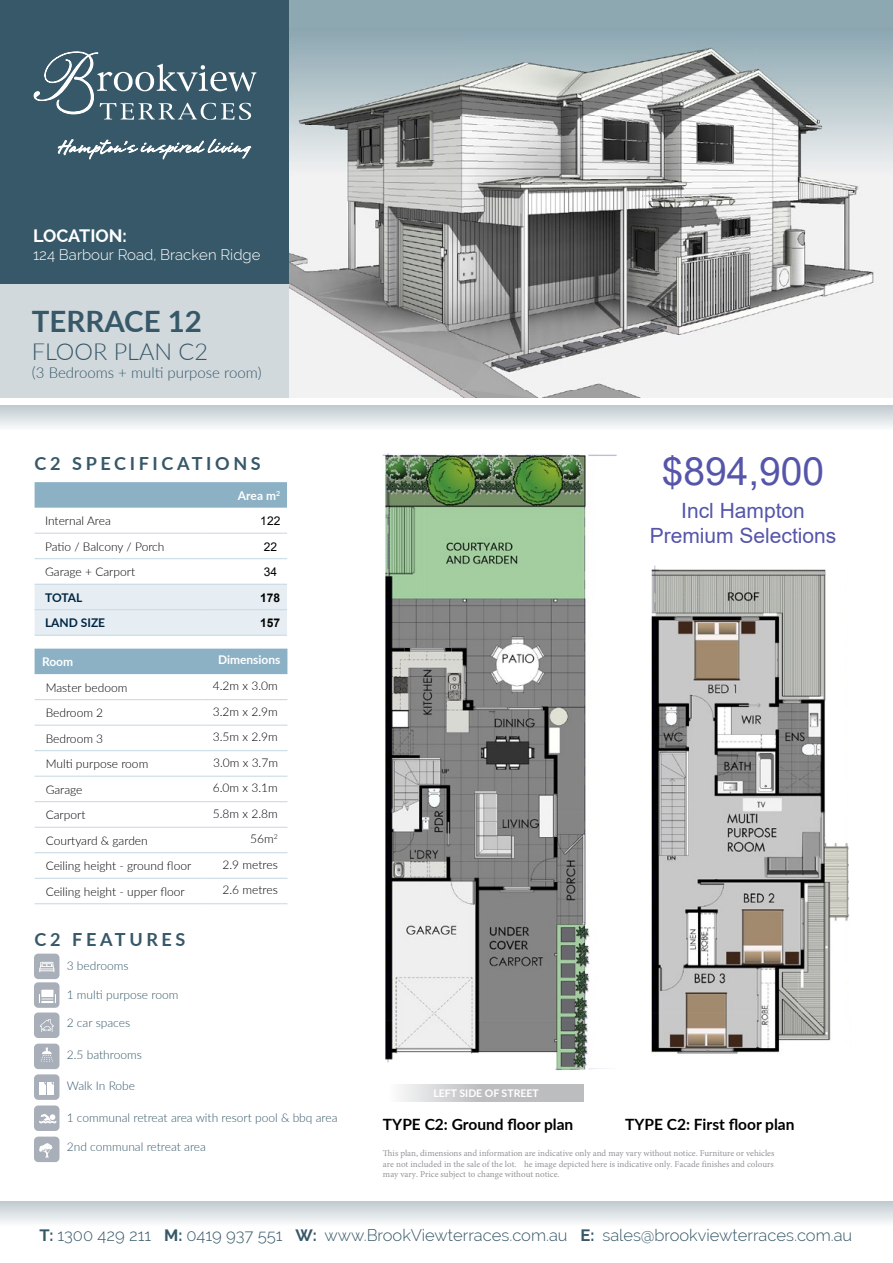
<style>
.page{position:relative;width:893px;height:1263px;background:#fff}
.page>*{position:absolute;margin:0;border:0;box-sizing:border-box;transform-origin:0 0}
.t1{font:39px "Arial";color:#55a}
.t2{font:700 29.4px "Lato";color:#365868}
.t3{font:23.4px "Brisa";color:#fff}
.t4{font:300 23.4px "Lato";color:#365868}
.t5{font:21px/25.2px "Arial";color:#55a;text-align:center}
.t6{font:700 18px "Lato";letter-spacing:.2em;color:#365868}
.t7{font:700 18px "Raleway";color:#fff}
.t8{font:300 16.5px "Raleway";color:#365868}
.t9{font:700 15.6px "Lato";color:#000}
.t10{font:300 15px "Lato";color:#365868}
.t11{font:300 15px "Raleway";color:#fff}
.t12{font:300 12px "Lato";color:#000}
.t13{font:300 12px "Lato";color:#365868}
.t14{font:700 12px "Lato";color:#fff}
.t15{font:700 12px "Lato";color:#002643}
.t16{font:12px "Arial";color:#000}
.t17{font:700 12px "Arial";color:#000}
.t18{font:700 10.5px "Lato";color:#fff}
.t19{font:9px/10.8px "Minion Pro";color:#939598;text-align:justify}
.s1{font-weight:700}
</style>
<div class="page">
<svg style="left:35px;top:507px;width:252px;height:1px"></svg>
<div style="left:35px;top:585px;width:252px;height:50px;background:#e6eef3"></div>
<hr style="left:35px;top:533px;width:169px;height:1px;background:#c3d7e2">
<hr style="left:204px;top:533px;width:83px;height:1px;background:#c3d7e2">
<hr style="left:35px;top:558px;width:169px;height:1px;background:#c3d7e2">
<hr style="left:204px;top:558px;width:83px;height:1px;background:#c3d7e2">
<hr style="left:35px;top:584px;width:169px;height:1px;background:#c3d7e2">
<hr style="left:204px;top:584px;width:83px;height:1px;background:#c3d7e2">
<hr style="left:35px;top:609px;width:169px;height:1px;background:#c3d7e2">
<hr style="left:204px;top:609px;width:83px;height:1px;background:#c3d7e2">
<hr style="left:35px;top:635px;width:169px;height:1px;background:#c3d7e2">
<hr style="left:204px;top:635px;width:83px;height:1px;background:#c3d7e2">
<div style="left:35px;top:649px;width:252px;height:25px;background:#8cb1c4"></div>
<hr style="left:35px;top:699px;width:167px;height:1px;background:#c3d7e2">
<hr style="left:202px;top:699px;width:85px;height:1px;background:#c3d7e2">
<hr style="left:35px;top:750px;width:167px;height:1px;background:#c3d7e2">
<hr style="left:202px;top:750px;width:85px;height:1px;background:#c3d7e2">
<hr style="left:35px;top:776px;width:167px;height:1px;background:#c3d7e2">
<hr style="left:202px;top:776px;width:85px;height:1px;background:#c3d7e2">
<hr style="left:35px;top:725px;width:167px;height:1px;background:#c3d7e2">
<hr style="left:202px;top:725px;width:85px;height:1px;background:#c3d7e2">
<hr style="left:35px;top:801px;width:167px;height:1px;background:#c3d7e2">
<hr style="left:202px;top:801px;width:85px;height:1px;background:#c3d7e2">
<hr style="left:35px;top:827px;width:167px;height:1px;background:#c3d7e2">
<hr style="left:202px;top:827px;width:85px;height:1px;background:#c3d7e2">
<hr style="left:35px;top:852px;width:167px;height:1px;background:#c3d7e2">
<hr style="left:202px;top:852px;width:85px;height:1px;background:#c3d7e2">
<hr style="left:35px;top:878px;width:167px;height:1px;background:#c3d7e2">
<hr style="left:202px;top:878px;width:85px;height:1px;background:#c3d7e2">
<hr style="left:35px;top:903px;width:167px;height:1px;background:#c3d7e2">
<hr style="left:202px;top:903px;width:85px;height:1px;background:#c3d7e2">
<img style="left:385px;top:507px;width:221px;height:563px">
<img style="left:651px;top:565px;width:199px;height:490px">
<svg style="left:401px;top:1084px;width:183px;height:17px;background:#c7c8ca"></svg>
<img style="left:405px;top:648px;width:47px;height:4px">
<div style="left:34px;top:954px;width:25px;height:25px;background:#a9afb8;border-radius:4px"></div>
<svg style="left:39px;top:962px;width:15px;height:10px"></svg>
<div style="left:34px;top:982px;width:25px;height:26px;background:#a9afb8;border-radius:4px"></div>
<div style="left:34px;top:1012px;width:25px;height:26px;background:#a9afb8;border-radius:4px"></div>
<svg style="left:40px;top:1019px;width:14px;height:12px"></svg>
<div style="left:34px;top:1044px;width:25px;height:25px;background:#a9afb8;border-radius:4px"></div>
<svg style="left:41px;top:1048px;width:12px;height:14px"></svg>
<div style="left:34px;top:1105px;width:25px;height:26px;background:#a9afb8;border-radius:4px"></div>
<svg style="left:39px;top:1114px;width:17px;height:9px"></svg>
<div style="left:34px;top:1074px;width:25px;height:26px;background:#a9afb8;border-radius:4px"></div>
<div style="left:40px;top:1082px;width:6px;height:13px;background:#fff"></div>
<div style="left:47px;top:1082px;width:7px;height:13px;background:#fff"></div>
<svg style="left:44px;top:1082px;width:10px;height:3px"></svg>
<div style="left:34px;top:1136px;width:25px;height:26px;background:#a9afb8;border-radius:4px"></div>
<svg style="left:39px;top:1143px;width:13px;height:14px"></svg>
<svg style="left:39px;top:989px;width:17px;height:14px"></svg>
<div style="left:0;top:0;width:289px;height:398px;background:#365868"></div>
<div style="left:289px;top:0;width:604px;height:398px;background:#8da8b1"></div>
<img style="left:289px;top:44px;width:604px;height:354px">
<div style="left:0;top:284px;width:289px;height:114px;background:#d2d9dd"></div>
<svg style="left:34px;top:51px;width:222px;height:69px"></svg>
<svg style="left:0;top:1201px;width:893px;height:22px;background:#d9dfe2"></svg>
<svg style="left:0;top:405px;width:893px;height:102px"></svg>
<h3 class="t3" style="left:57px;top:135px;width:194px">Hampton’s inspired living</h3>
<h3 class="t7" style="left:33px;top:226px;width:95px">LOCATION:</h3>
<p class="t11" style="left:33px;top:246px;width:229px">124 Barbour Road, Bracken Ridge</p>
<h2 class="t2" style="left:32px;top:300px;width:172px">TERRACE 12</h2>
<h3 class="t4" style="left:32px;top:335px;width:178px">FLOOR PLAN C2</h3>
<p class="t10" style="left:32px;top:362px;width:231px">(3 Bedrooms + multi purpose room)</p>
<h3 class="t6" style="left:35px;top:450px;width:228px">C2 SPECIFICATIONS</h3>
<p class="t14" style="left:238px;top:486px;width:44px">Area m<sup>2</sup></p>
<p class="t12" style="left:45px;top:513px;width:67px">Internal Area</p>
<p class="t16" style="left:260px;top:513px;width:22px">122</p>
<p class="t12" style="left:45px;top:538px;width:121px">Patio / Balcony / Porch</p>
<p class="t16" style="left:264px;top:538px;width:15px">22</p>
<p class="t12" style="left:45px;top:564px;width:92px">Garage + Carport</p>
<p class="t16" style="left:264px;top:564px;width:15px">34</p>
<p class="t15" style="left:45px;top:589px;width:39px">TOTAL</p>
<p class="t17" style="left:260px;top:589px;width:22px">178</p>
<p class="t15" style="left:45px;top:614px;width:62px">LAND SIZE</p>
<p class="t17" style="left:260px;top:614px;width:22px">157</p>
<p class="t14" style="left:42px;top:653px;width:33px">Room</p>
<p class="t14" style="left:218px;top:651px;width:64px">Dimensions</p>
<p class="t12" style="left:46px;top:679px;width:83px">Master bedoom</p>
<p class="t12" style="left:213px;top:677px;width:66px">4.2m x 3.0m</p>
<p class="t12" style="left:46px;top:704px;width:59px">Bedroom 2</p>
<p class="t12" style="left:213px;top:703px;width:66px">3.2m x 2.9m</p>
<p class="t12" style="left:46px;top:730px;width:59px">Bedroom 3</p>
<p class="t12" style="left:213px;top:728px;width:66px">3.5m x 2.9m</p>
<p class="t12" style="left:46px;top:756px;width:104px">Multi purpose room</p>
<p class="t12" style="left:213px;top:754px;width:66px">3.0m x 3.7m</p>
<p class="t12" style="left:46px;top:781px;width:38px">Garage</p>
<p class="t12" style="left:213px;top:779px;width:66px">6.0m x 3.1m</p>
<p class="t12" style="left:46px;top:807px;width:41px">Carport</p>
<p class="t12" style="left:213px;top:805px;width:66px">5.8m x 2.8m</p>
<p class="t12" style="left:46px;top:832px;width:104px">Courtyard &amp; garden</p>
<p class="t12" style="left:250px;top:830px;width:29px">56m<sup>2</sup></p>
<p class="t12" style="left:46px;top:858px;width:147px">Ceiling height - ground floor</p>
<p class="t12" style="left:222px;top:856px;width:57px">2.9 metres</p>
<p class="t12" style="left:46px;top:883px;width:141px">Ceiling height - upper floor</p>
<p class="t12" style="left:222px;top:881px;width:57px">2.6 metres</p>
<h3 class="t6" style="left:35px;top:926px;width:152px">C2 FEATURES</h3>
<p class="t13" style="left:67px;top:958px;width:63px">3 bedrooms</p>
<p class="t13" style="left:67px;top:986px;width:113px">1 multi purpose room</p>
<p class="t13" style="left:67px;top:1014px;width:65px">2 car spaces</p>
<p class="t13" style="left:67px;top:1046px;width:77px">2.5 bathrooms</p>
<p class="t13" style="left:67px;top:1077px;width:70px">Walk In Robe</p>
<p class="t13" style="left:67px;top:1109px;width:272px">1 communal retreat area with resort pool &amp; bbq area</p>
<p class="t13" style="left:67px;top:1139px;width:141px">2nd communal retreat area</p>
<h1 class="t1" style="left:662px;top:445px;width:164px">$894,900</h1>
<h3 class="t5" style="left:650px;top:498px;width:188px">Incl Hampton<br>Premium Selections</h3>
<p class="t18" style="left:433px;top:1085px;width:107px">LEFT SIDE OF STREET</p>
<h3 class="t9" style="left:383px;top:1113px;width:192px">TYPE C2: Ground floor plan</h3>
<h3 class="t9" style="left:625px;top:1113px;width:171px">TYPE C2: First floor plan</h3>
<p class="t19" style="left:383px;top:1147px;width:393px">This plan, dimensions and information are indicative only and may vary without notice. Furniture or vehicles are not included in the sale of the lot. he image depicted here is indicative only. Facade finishes and colours may vary. Price subject to change without notice.</p>
<h3 class="t8" style="left:40px;top:1225px;width:814px"><span class="s1">T:</span> 1300 429 211 <span class="s1">M:</span> 0419 937 551 <span class="s1">W:</span> www.BrookViewterraces.com.au <span class="s1">E:</span> sales@brookviewterraces.com.au</h3>
</div>
